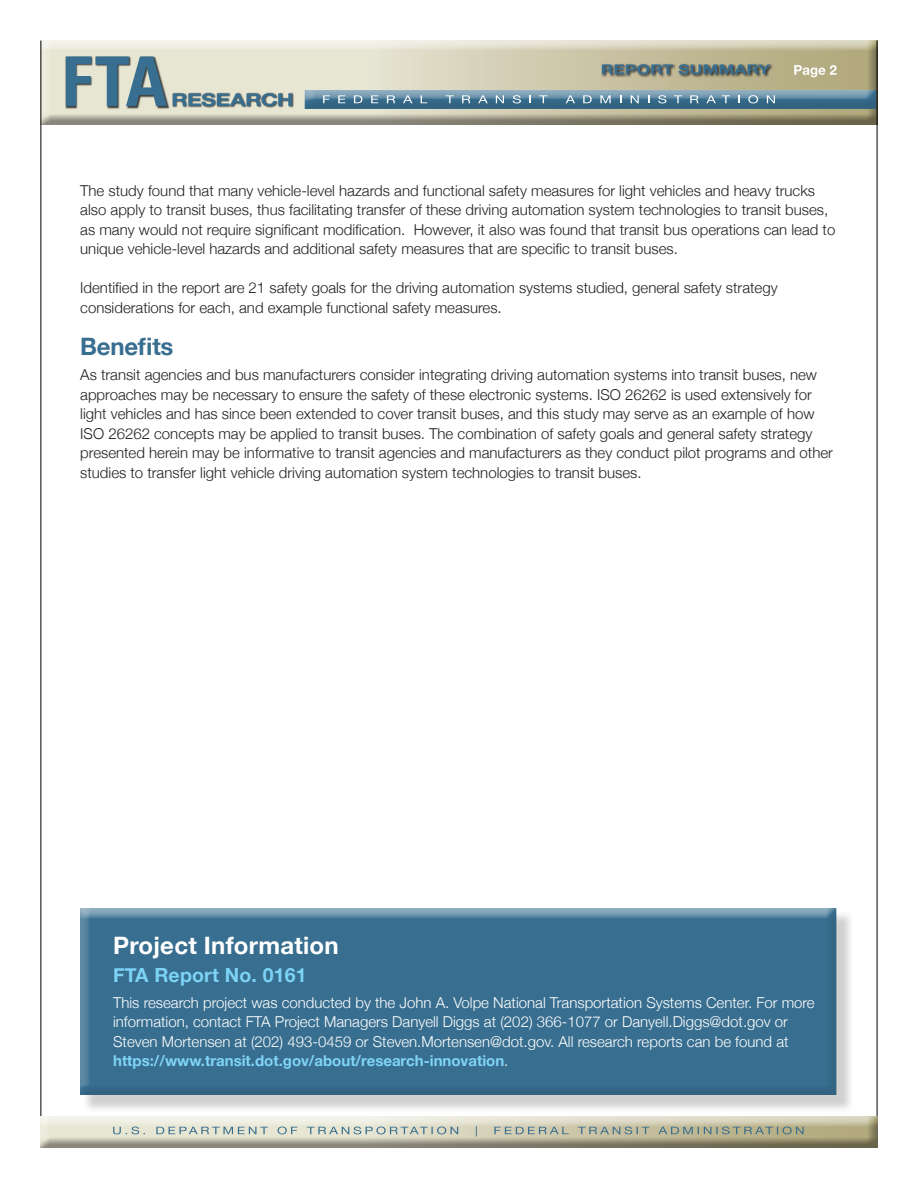
<style>
.page{position:relative;width:918px;height:1188px;background:#fff}
.page>*{position:absolute;margin:0;border:0;box-sizing:border-box;transform-origin:0 0}
.t1{font:700 24px "Helvetica Neue";letter-spacing:.01em;color:#fff}
.SUMMARY_Subhead_1{font:700 24px "Helvetica Neue";letter-spacing:-.01em;color:#386e8f}
.t2{font:700 19.5px "Helvetica Neue";letter-spacing:.01em;color:#7cd3f6}
.SUMMARY_body_text{font:300 15px/19.5px "Helvetica Neue";color:#231f20}
.t3{font:300 15px/19.5px "Helvetica Neue";color:#fff}
.s1{font-weight:700;color:#80d4f7}
</style>
<div class="page">
<div style="left:39px;top:40px;width:839px;height:85px;background:#231f20;opacity:.47"></div>
<div style="left:304px;top:88px;width:575px;height:17px;background:#fff;opacity:.59"></div>
<div style="left:304px;top:90px;width:575px;height:20px;background:#231f20;opacity:.12"></div>
<hr style="left:877px;top:40px;width:1px;height:1108px;background:#000">
<hr style="left:41px;top:40px;width:1px;height:1108px;background:#000">
<div style="left:38px;top:1114px;width:840px;height:30px;background:#fff"></div>
<div style="left:38px;top:1116px;width:840px;height:33px;background:#231f20;opacity:.47"></div>
<svg style="left:113px;top:1126px;width:691px;height:10px;background:#bac0b0"></svg>
<img style="left:65px;top:56px;width:105px;height:53px">
<svg style="left:66px;top:56px;width:101px;height:50px;background:#86a0a8"></svg>
<img style="left:171px;top:92px;width:124px;height:17px">
<svg style="left:173px;top:93px;width:119px;height:13px;background:#75919b"></svg>
<svg style="left:323px;top:95px;width:7px;height:8px"></svg>
<svg style="left:338px;top:95px;width:7px;height:8px"></svg>
<svg style="left:354px;top:95px;width:8px;height:8px"></svg>
<svg style="left:371px;top:95px;width:7px;height:8px"></svg>
<svg style="left:387px;top:95px;width:8px;height:8px"></svg>
<svg style="left:403px;top:95px;width:9px;height:8px"></svg>
<svg style="left:421px;top:95px;width:6px;height:8px"></svg>
<svg style="left:446px;top:95px;width:8px;height:8px"></svg>
<svg style="left:462px;top:95px;width:8px;height:8px"></svg>
<svg style="left:478px;top:95px;width:10px;height:8px"></svg>
<svg style="left:496px;top:95px;width:8px;height:8px"></svg>
<svg style="left:513px;top:95px;width:8px;height:8px"></svg>
<svg style="left:539px;top:95px;width:8px;height:8px"></svg>
<svg style="left:566px;top:95px;width:9px;height:8px"></svg>
<svg style="left:583px;top:95px;width:9px;height:8px"></svg>
<svg style="left:600px;top:95px;width:11px;height:8px"></svg>
<svg style="left:631px;top:95px;width:8px;height:8px"></svg>
<svg style="left:658px;top:95px;width:8px;height:8px"></svg>
<svg style="left:674px;top:95px;width:8px;height:8px"></svg>
<svg style="left:690px;top:95px;width:9px;height:8px"></svg>
<svg style="left:706px;top:95px;width:10px;height:8px"></svg>
<svg style="left:722px;top:95px;width:8px;height:8px"></svg>
<svg style="left:738px;top:95px;width:2px;height:8px"></svg>
<svg style="left:748px;top:95px;width:10px;height:8px"></svg>
<svg style="left:767px;top:95px;width:8px;height:8px"></svg>
<div style="left:83px;top:911px;width:772px;height:202px;background:#231f20;opacity:.21"></div>
<div style="left:75px;top:902px;width:762px;height:192px;background:#fff;opacity:.59"></div>
<div style="left:75px;top:909px;width:762px;height:187px;background:#231f20;opacity:.12"></div>
<svg style="left:794px;top:65px;width:43px;height:12px"></svg>
<div style="left:601px;top:63px;width:173px;height:15px;background:#231f20;opacity:.94"></div>
<svg style="left:602px;top:64px;width:168px;height:10px;background:#60767a"></svg>
<p class="SUMMARY_body_text" style="left:80px;top:180px;width:757px">The study found that many vehicle-level hazards and functional safety measures for light vehicles and heavy trucks also apply to transit buses, thus facilitating transfer of these driving automation system technologies to transit buses, as many would not require significant modification. However, it also was found that transit bus operations can lead to unique vehicle-level hazards and additional safety measures that are specific to transit buses.</p>
<p class="SUMMARY_body_text" style="left:80px;top:277px;width:699px">Identified in the report are 21 safety goals for the driving automation systems studied, general safety strategy considerations for each, and example functional safety measures.</p>
<h2 class="SUMMARY_Subhead_1" style="left:80px;top:328px;width:95px">Benefits</h2>
<p class="SUMMARY_body_text" style="left:80px;top:364px;width:754px">As transit agencies and bus manufacturers consider integrating driving automation systems into transit buses, new approaches may be necessary to ensure the safety of these electronic systems. ISO 26262 is used extensively for light vehicles and has since been extended to cover transit buses, and this study may serve as an example of how ISO 26262 concepts may be applied to transit buses. The combination of safety goals and general safety strategy presented herein may be informative to transit agencies and manufacturers as they conduct pilot programs and other studies to transfer light vehicle driving automation system technologies to transit buses.</p>
<p class="t1" style="left:113px;top:927px;width:227px">Project Information</p>
<p class="t2" style="left:113px;top:960px;width:195px">FTA Report No. 0161</p>
<p class="t3" style="left:113px;top:992px;width:703px">This research project was conducted by the John A. Volpe National Transportation Systems Center. For more information, contact FTA Project Managers Danyell Diggs at (202) 366-1077 or Danyell.Diggs@dot.gov or Steven Mortensen at (202) 493-0459 or Steven.Mortensen@dot.gov. All research reports can be found at <span class="s1">https://www.transit.dot.gov/about/research-innovation</span>.</p>
</div>
